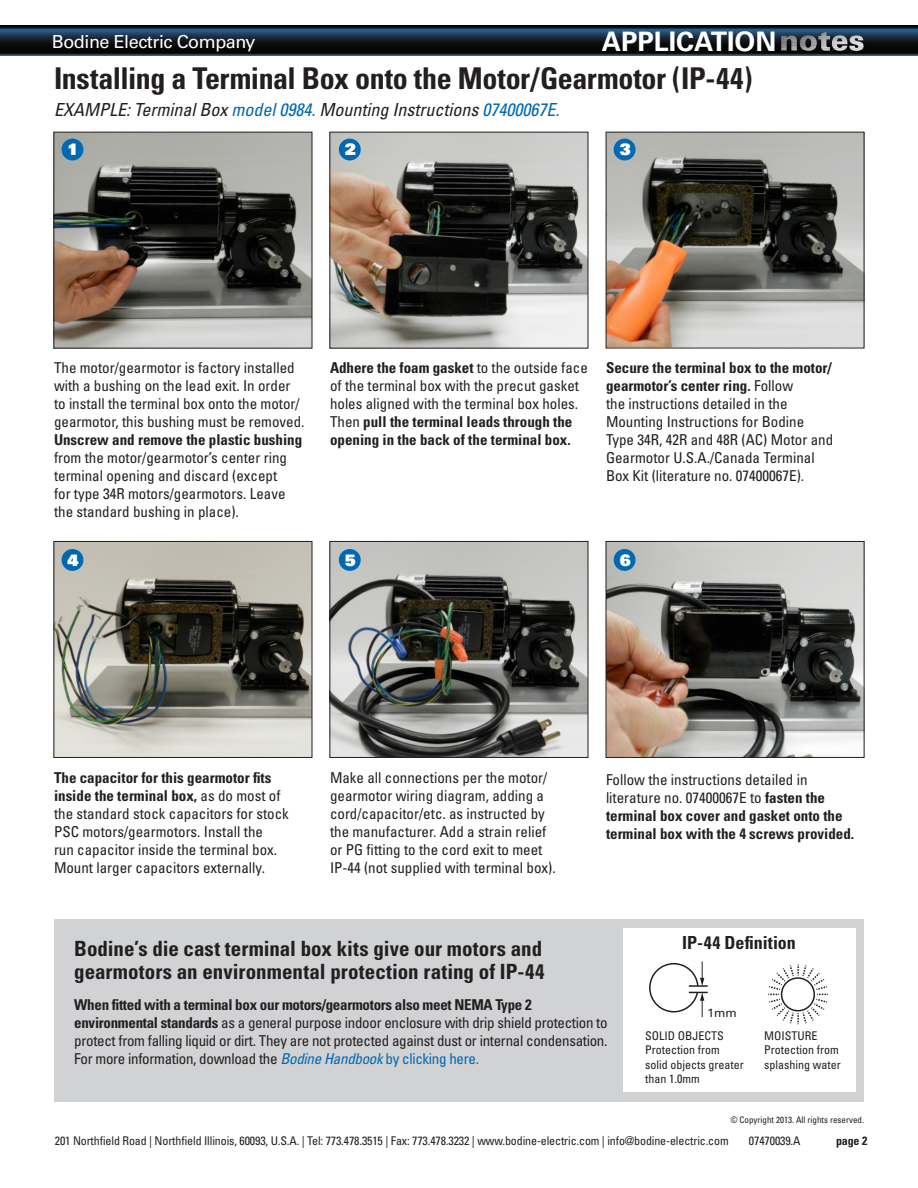
<style>
.page{position:relative;width:918px;height:1188px;background:#fff}
.page>*{position:absolute;margin:0;border:0;box-sizing:border-box;transform-origin:0 0}
.t1{font:700 condensed 30px "Univers";letter-spacing:-.015em;color:#231f20}
.t2{font:700 26.85px "Univers";color:#fff}
.t3{font:700 condensed 21px/22.5px "Univers";color:#231f20}
.t4{font:italic condensed 18px "Univers";color:#231f20}
.t5{font:18px "Univers";letter-spacing:-.025em;color:#fff}
.t6{font:700 condensed 18px "Univers";letter-spacing:.005em;color:#231f20}
.t7{font:900 15.9px "Univers";color:#fff}
.t8{font:condensed 15px/18px "Univers";color:#231f20}
.t9{font:condensed 15px/18px "Univers";letter-spacing:-.02em;color:#231f20}
.t10{font:700 condensed 15px/18px "Univers";color:#231f20}
.t11{font:condensed 12px/14.4px "Univers";letter-spacing:-.01em;color:#231f20}
.t12{font:700 condensed 12px "Univers";color:#231f20}
.t13{font:12px "Univers";color:#231f20}
.t14{font:condensed 9px "Univers";color:#231f20}
.s1{color:#0168b3}
.s2{font-weight:700}
.s3{font-weight:400}
.s4{font-style:italic;color:#0168b3}
</style>
<div class="page">
<div style="left:54px;top:919px;width:810px;height:183px;background:#d1d2d4"></div>
<div style="left:623px;top:929px;width:232px;height:163px;background:#fff"></div>
<svg style="left:1px;top:26px;width:733px;height:30px;background:#132333"></svg>
<img style="left:734px;top:26px;width:15px;height:30px">
<img style="left:749px;top:26px;width:169px;height:30px">
<img style="left:800px;top:35px;width:17px;height:16px">
<img style="left:818px;top:32px;width:12px;height:19px">
<img style="left:832px;top:35px;width:15px;height:16px">
<img style="left:849px;top:35px;width:15px;height:16px">
<img style="left:56px;top:543px;width:254px;height:213px">
<div style="left:54px;top:541px;width:258px;height:217px;border:1px solid #231f20"></div>
<img style="left:608px;top:543px;width:254px;height:213px">
<div style="left:606px;top:541px;width:258px;height:217px;border:1px solid #231f20"></div>
<img style="left:332px;top:134px;width:254px;height:213px">
<img style="left:608px;top:134px;width:254px;height:212px">
<div style="left:606px;top:132px;width:258px;height:216px;border:1px solid #231f20"></div>
<img style="left:56px;top:134px;width:254px;height:213px">
<div style="left:54px;top:132px;width:258px;height:217px;border:1px solid #231f20"></div>
<img style="left:332px;top:543px;width:254px;height:213px">
<div style="left:330px;top:541px;width:258px;height:217px;border:1px solid #231f20"></div>
<div style="left:62px;top:139px;width:21px;height:21px;background:#0168b3;border-radius:50%"></div>
<div style="left:62px;top:549px;width:21px;height:22px;background:#0168b3;border-radius:50%"></div>
<div style="left:339px;top:139px;width:22px;height:21px;background:#0168b3;border-radius:50%"></div>
<div style="left:339px;top:549px;width:22px;height:22px;background:#0168b3;border-radius:50%"></div>
<div style="left:614px;top:139px;width:22px;height:21px;background:#0168b3;border-radius:50%"></div>
<div style="left:614px;top:549px;width:22px;height:22px;background:#0168b3;border-radius:50%"></div>
<svg style="left:649px;top:961px;width:59px;height:56px"></svg>
<svg style="left:768px;top:965px;width:60px;height:59px"></svg>
<p class="t5" style="left:52px;top:31px;width:205px">Bodine Electric Company</p>
<h2 class="t2" style="left:602px;top:26px;width:176px">APPLICATION</h2>
<h1 class="t1" style="left:54px;top:60px;width:700px">Installing a Terminal Box onto the Motor/Gearmotor (IP-44)</h1>
<p class="t4" style="left:54px;top:99px;width:507px">EXAMPLE: Terminal Box <span class="s1">model 0984.</span> Mounting Instructions <span class="s1">07400067E.</span></p>
<p class="t7" style="left:68px;top:139px;width:13px">1</p>
<p class="t7" style="left:345px;top:139px;width:13px">2</p>
<p class="t7" style="left:620px;top:139px;width:13px">3</p>
<p class="t8" style="left:54px;top:359px;width:252px">The motor/gearmotor is factory installed with a bushing on the lead exit. In order to install the terminal box onto the motor/ gearmotor, this bushing must be removed.</p>
<p class="t10" style="left:54px;top:431px;width:250px">Unscrew and remove the plastic bushing</p>
<p class="t8" style="left:54px;top:449px;width:235px">from the motor/gearmotor’s center ring terminal opening and discard (except for type 34R motors/gearmotors. Leave the standard bushing in place).</p>
<p class="t7" style="left:68px;top:549px;width:13px">4</p>
<p class="t8" style="left:330px;top:359px;width:259px"><span class="s2">Adhere the foam gasket</span> to the outside face of the terminal box with the precut gasket holes aligned with the terminal box holes.<br>Then <span class="s2">pull the terminal leads through the opening in the back of the terminal box.</span></p>
<p class="t8" style="left:606px;top:358px;width:229px"><span class="s2">Secure the terminal box to the motor/ gearmotor’s center ring.</span> Follow<br>the instructions detailed in the Mounting Instructions for Bodine Type 34R, 42R and 48R (AC) Motor and Gearmotor U.S.A./Canada Terminal Box Kit (literature no. 07400067E).</p>
<p class="t7" style="left:345px;top:549px;width:13px">5</p>
<p class="t7" style="left:620px;top:549px;width:13px">6</p>
<p class="t8" style="left:54px;top:769px;width:236px"><span class="s2">The capacitor for this gearmotor fits inside the terminal box,</span> as do most of the standard stock capacitors for stock PSC motors/gearmotors. Install the<br>run capacitor inside the terminal box.<br>Mount larger capacitors externally.</p>
<p class="t8" style="left:330px;top:769px;width:227px">Make all connections per the motor/ gearmotor wiring diagram, adding a cord/capacitor/etc. as instructed by the manufacturer. Add a strain relief or PG fitting to the cord exit to meet IP‑44 (not supplied with terminal box).</p>
<p class="t10" style="left:606px;top:770px;width:250px"><span class="s3">Follow the instructions detailed in literature no. 07400067E to</span> fasten the terminal box cover and gasket onto the terminal box with the 4 screws provided.</p>
<h3 class="t3" style="left:74px;top:937px;width:472px">Bodine’s die cast terminal box kits give our motors and gearmotors an environmental protection rating of IP-44</h3>
<p class="t9" style="left:74px;top:995px;width:535px"><span class="s2">When fitted with a terminal box our motors/gearmotors also meet NEMA Type 2 environmental standards</span> as a general purpose indoor enclosure with drip shield protection to protect from falling liquid or dirt. They are not protected against dust or internal condensation.<br>For more information, download the <span class="s4">Bodine Handbook</span> <span class="s1">by clicking here.</span></p>
<p class="t6" style="left:682px;top:931px;width:115px">IP-44 Definition</p>
<p class="t13" style="left:707px;top:1006px;width:31px">1mm</p>
<p class="t11" style="left:645px;top:1028px;width:100px">Solid Objects<br>Protection from solid objects greater than 1.0mm</p>
<p class="t11" style="left:764px;top:1028px;width:78px">Moisture<br>Protection from splashing water</p>
<p class="t14" style="left:730px;top:1114px;width:135px">© Copyright 2013. All rights reserved.</p>
<p class="t11" style="left:55px;top:1133px;width:675px">201 Northfield Road | Northfield Illinois, 60093, U.S.A. | Tel: 773.478.3515 | Fax: 773.478.3232 | www.bodine-electric.com | info@bodine-electric.com</p>
<p class="t11" style="left:749px;top:1133px;width:53px">07470039.A</p>
<p class="t12" style="left:836px;top:1133px;width:33px">page 2</p>
</div>
